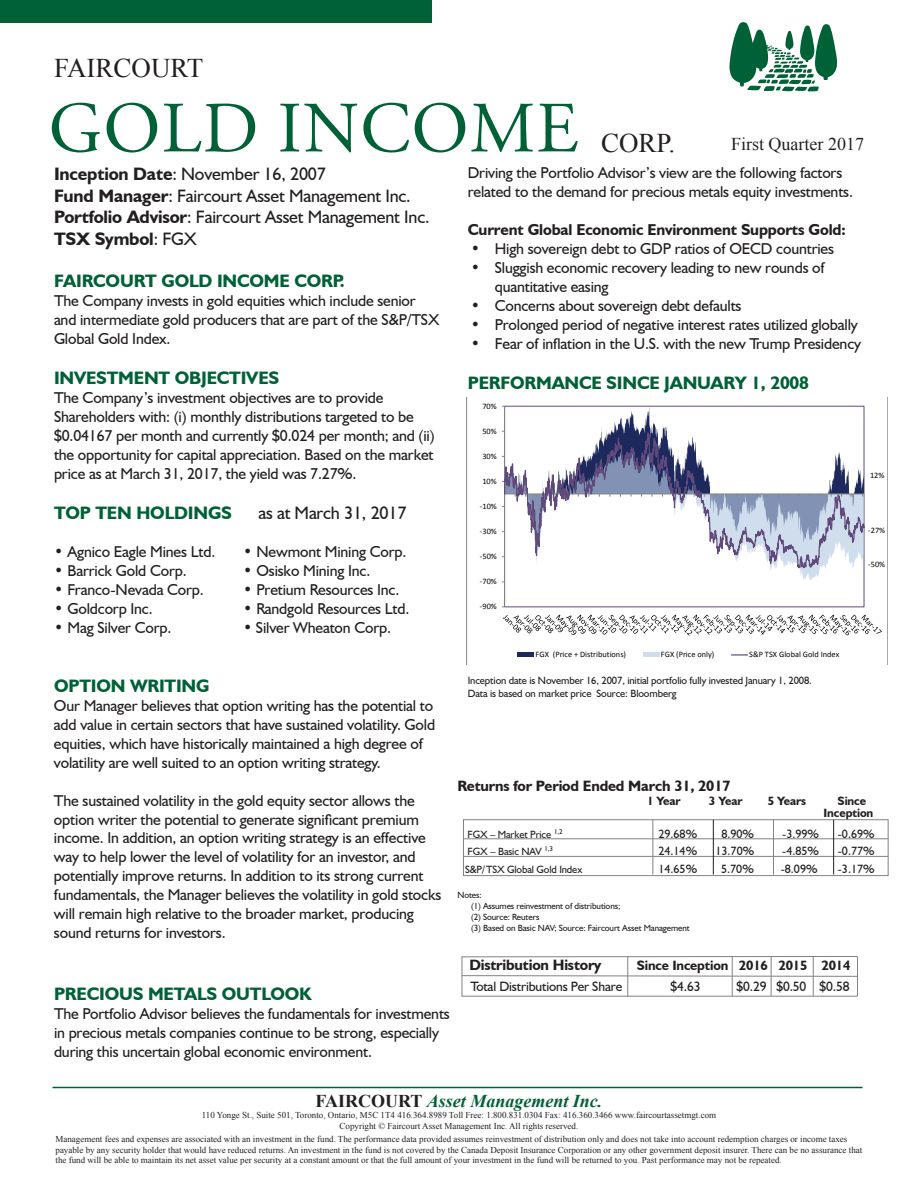
<style>
.page{position:relative;width:918px;height:1188px;background:#fff}
.page>*{position:absolute;margin:0;border:0;box-sizing:border-box;transform-origin:0 0}
.t1{font:72px "Adobe Garamond Pro";letter-spacing:.015em;color:#006036}
.t2{font:27px "Times New Roman";color:#231f20}
.t3{font:18px/21.6px "Humanist 521 BT";letter-spacing:-.01em;color:#231f20}
.t4{font:700 18px "Humanist 521 BT";letter-spacing:-.01em;color:#006036}
.t5{font:italic 700 18px "Times New Roman";color:#006036}
.t6{font:18px "Times New Roman";color:#231f20}
.t7{font:15.75px/18.9px "Humanist 521 BT";letter-spacing:-.01em;color:#231f20}
.t8{font:700 15.75px "Humanist 521 BT";letter-spacing:-.01em;color:#231f20}
.t9{font:700 15px "Humanist 521 BT";letter-spacing:-.01em;color:#231f20}
.t10{font:13.5px "Humanist 521 BT";letter-spacing:-.01em;color:#231f20}
.t11{font:700 13.5px "Humanist 521 BT";letter-spacing:-.01em;color:#231f20}
.t12{font:12px "Humanist 521 BT";color:#231f20}
.t13{font:700 12px/12px "Humanist 521 BT";letter-spacing:-.01em;color:#231f20;text-align:center}
.t14{font:10.5px/12.6px "Humanist 521 BT";letter-spacing:-.01em;color:#231f20}
.t15{font:9px/10.8px "Times New Roman";color:#231f20}
.t16{font:9px/10.8px "Humanist 521 BT";letter-spacing:-.01em;color:#231f20}
.t17{font:8.25px "Calibri";color:#040503}
.s1{font-weight:700}
.s2{font-style:normal;color:#231f20}
</style>
<div class="page">
<div style="left:0;top:0;width:431px;height:22px;background:#006036"></div>
<hr style="left:52px;top:1087px;width:810px;height:1px;background:#006036">
<svg style="left:729px;top:22px;width:108px;height:69px"></svg>
<svg style="left:466px;top:397px;width:422px;height:267px"></svg>
<div style="left:463px;top:820px;width:425px;height:56px;border:1px solid #808285"></div>
<div style="left:462px;top:956px;width:396px;height:40px;border:1px solid #808285"></div>
<hr style="left:463px;top:839px;width:425px;height:1px;background:#808285">
<svg style="left:461px;top:975px;width:396px;height:2px"></svg>
<hr style="left:463px;top:856px;width:425px;height:1px;background:#808285">
<hr style="left:653px;top:820px;width:1px;height:55px;background:#808285">
<hr style="left:771px;top:956px;width:1px;height:40px;background:#808285">
<hr style="left:813px;top:956px;width:1px;height:40px;background:#808285">
<hr style="left:627px;top:957px;width:1px;height:39px;background:#808285">
<hr style="left:732px;top:956px;width:1px;height:40px;background:#808285">
<hr style="left:773px;top:820px;width:1px;height:55px;background:#808285">
<hr style="left:833px;top:820px;width:1px;height:55px;background:#231f20">
<hr style="left:713px;top:820px;width:1px;height:55px;background:#231f20">
<hr style="left:857px;top:956px;width:1px;height:40px;background:#808285">
<h2 class="t2" style="left:54px;top:50px;width:151px">FAIRCOURT</h2>
<h1 class="t1" style="left:49px;top:85px;width:531px">GOLD INCOME</h1>
<h2 class="t2" style="left:601px;top:125px;width:76px">CORP.</h2>
<p class="t6" style="left:731px;top:132px;width:134px">First Quarter 2017</p>
<p class="t3" style="left:54px;top:163px;width:377px"><span class="s1">Inception Date</span>: November 16, 2007<br><span class="s1">Fund Manager</span>: Faircourt Asset Management Inc.<br><span class="s1">Portfolio Advisor</span>: Faircourt Asset Management Inc.<br><span class="s1">TSX Symbol</span>: FGX</p>
<p class="t4" style="left:54px;top:270px;width:292px">FAIRCOURT GOLD INCOME CORP.</p>
<p class="t7" style="left:54px;top:291px;width:387px">The Company invests in gold equities which include senior and intermediate gold producers that are part of the S&amp;P/TSX<br>Global Gold Index.</p>
<p class="t4" style="left:54px;top:367px;width:227px">INVESTMENT OBJECTIVES</p>
<p class="t7" style="left:54px;top:388px;width:382px">The Company’s investment objectives are to provide Shareholders with: (i) monthly distributions targeted to be $0.04167 per month and currently $0.024 per month; and (ii) the opportunity for capital appreciation. Based on the market price as at March 31, 2017, the yield was 7.27%.</p>
<p class="t4" style="left:54px;top:502px;width:180px">TOP TEN HOLDINGS</p>
<p class="t3" style="left:259px;top:502px;width:149px">as at March 31, 2017</p>
<p class="t7" style="left:54px;top:542px;width:163px">• Agnico Eagle Mines Ltd.</p>
<p class="t7" style="left:243px;top:542px;width:165px">• Newmont Mining Corp.</p>
<p class="t7" style="left:54px;top:561px;width:134px">• Barrick Gold Corp.</p>
<p class="t7" style="left:243px;top:561px;width:129px">• Osisko Mining Inc.</p>
<p class="t7" style="left:54px;top:580px;width:151px">• Franco-Nevada Corp.</p>
<p class="t7" style="left:243px;top:580px;width:158px">• Pretium Resources Inc.</p>
<p class="t7" style="left:54px;top:599px;width:100px">• Goldcorp Inc.</p>
<p class="t7" style="left:243px;top:599px;width:168px">• Randgold Resources Ltd.</p>
<p class="t7" style="left:54px;top:618px;width:119px">• Mag Silver Corp.</p>
<p class="t7" style="left:243px;top:618px;width:150px">• Silver Wheaton Corp.</p>
<p class="t4" style="left:54px;top:675px;width:157px">OPTION WRITING</p>
<p class="t7" style="left:54px;top:696px;width:383px">Our Manager believes that option writing has the potential to add value in certain sectors that have sustained volatility. Gold equities, which have historically maintained a high degree of volatility are well suited to an option writing strategy.</p>
<p class="t7" style="left:54px;top:791px;width:389px">The sustained volatility in the gold equity sector allows the option writer the potential to generate significant premium income. In addition, an option writing strategy is an effective way to help lower the level of volatility for an investor, and potentially improve returns. In addition to its strong current fundamentals, the Manager believes the volatility in gold stocks will remain high relative to the broader market, producing sound returns for investors.</p>
<p class="t4" style="left:54px;top:983px;width:259px">PRECIOUS METALS OUTLOOK</p>
<p class="t7" style="left:54px;top:1004px;width:397px">The Portfolio Advisor believes the fundamentals for investments in precious metals companies continue to be strong, especially during this uncertain global economic environment.</p>
<p class="t7" style="left:468px;top:163px;width:387px">Driving the Portfolio Advisor’s view are the following factors related to the demand for precious metals equity investments.</p>
<p class="t8" style="left:468px;top:220px;width:379px">Current Global Economic Environment Supports Gold:</p>
<p class="t7" style="left:471px;top:239px;width:365px">• High sovereign debt to GDP ratios of OECD countries</p>
<p class="t7" style="left:495px;top:258px;width:331px;text-indent:-24px">• Sluggish economic recovery leading to new rounds of quantitative easing</p>
<p class="t7" style="left:471px;top:296px;width:272px">• Concerns about sovereign debt defaults</p>
<p class="t7" style="left:471px;top:315px;width:389px">• Prolonged period of negative interest rates utilized globally</p>
<p class="t7" style="left:471px;top:333px;width:392px">• Fear of inflation in the U.S. with the new Trump Presidency</p>
<p class="t4" style="left:468px;top:372px;width:343px">PERFORMANCE SINCE JANUARY 1, 2008</p>
<p class="t17" style="left:482px;top:401px;width:16px">70%</p>
<p class="t17" style="left:482px;top:426px;width:16px">50%</p>
<p class="t17" style="left:482px;top:451px;width:16px">30%</p>
<p class="t17" style="left:482px;top:476px;width:16px">10%</p>
<p class="t17" style="left:480px;top:501px;width:18px">-10%</p>
<p class="t17" style="left:480px;top:526px;width:18px">-30%</p>
<p class="t17" style="left:480px;top:551px;width:18px">-50%</p>
<p class="t17" style="left:480px;top:576px;width:18px">-70%</p>
<p class="t17" style="left:480px;top:601px;width:18px">-90%</p>
<p class="t17" style="left:536px;top:649px;width:92px">FGX (Price + Distributions)</p>
<p class="t17" style="left:661px;top:649px;width:55px">FGX (Price only)</p>
<p class="t17" style="left:749px;top:649px;width:92px">S&amp;P TSX Global Gold Index</p>
<p class="t14" style="left:468px;top:674px;width:346px">Inception date is November 16, 2007, initial portfolio fully invested January 1, 2008.<br>Data is based on market price Source: Bloomberg</p>
<p class="t17" style="left:870px;top:470px;width:16px">12%</p>
<p class="t17" style="left:868px;top:525px;width:18px">-27%</p>
<p class="t17" style="left:868px;top:559px;width:18px">-50%</p>
<p class="t9" style="left:458px;top:776px;width:275px">Returns for Period Ended March 31, 2017</p>
<p class="t13" style="left:647px;top:795px;width:35px">1 Year</p>
<p class="t13" style="left:709px;top:795px;width:35px">3 Year</p>
<p class="t13" style="left:768px;top:795px;width:40px">5 Years</p>
<p class="t13" style="left:824px;top:795px;width:51px">Since<br>Inception</p>
<p class="t14" style="left:468px;top:827px;width:97px">FGX – Market Price <sup>1,2</sup></p>
<p class="t12" style="left:658px;top:826px;width:40px">29.68%</p>
<p class="t12" style="left:721px;top:826px;width:34px">8.90%</p>
<p class="t12" style="left:782px;top:826px;width:38px">-3.99%</p>
<p class="t12" style="left:838px;top:826px;width:38px">-0.69%</p>
<p class="t14" style="left:468px;top:845px;width:87px">FGX – Basic NAV <sup>1,3</sup></p>
<p class="t12" style="left:658px;top:843px;width:40px">24.14%</p>
<p class="t12" style="left:715px;top:843px;width:40px">13.70%</p>
<p class="t12" style="left:782px;top:843px;width:38px">-4.85%</p>
<p class="t12" style="left:838px;top:843px;width:38px">-0.77%</p>
<p class="t14" style="left:465px;top:863px;width:119px">S&amp;P/ TSX Global Gold Index</p>
<p class="t12" style="left:658px;top:861px;width:40px">14.65%</p>
<p class="t12" style="left:721px;top:861px;width:34px">5.70%</p>
<p class="t12" style="left:781px;top:861px;width:38px">-8.09%</p>
<p class="t12" style="left:838px;top:861px;width:38px">-3.17%</p>
<p class="t16" style="left:471px;top:889px;width:220px;text-indent:-14px">Notes:<br>(1) Assumes reinvestment of distributions;<br>(2) Source: Reuters<br>(3) Based on Basic NAV; Source: Faircourt Asset Management</p>
<p class="t9" style="left:469px;top:956px;width:134px">Distribution History</p>
<p class="t11" style="left:637px;top:957px;width:215px">Since Inception 2016 2015 2014</p>
<p class="t10" style="left:471px;top:978px;width:153px">Total Distributions Per Share</p>
<p class="t10" style="left:671px;top:978px;width:32px">$4.63</p>
<p class="t10" style="left:737px;top:978px;width:114px">$0.29 $0.50 $0.58</p>
<p class="t5" style="left:316px;top:1089px;width:288px"><span class="s2">FAIRCOURT</span> Asset Management Inc.</p>
<p class="t15" style="left:202px;top:1109px;width:516px;text-align:center">110 Yonge St., Suite 501, Toronto, Ontario, M5C 1T4 416.364.8989 Toll Free: 1.800.831.0304 Fax: 416.360.3466 www.faircourtassetmgt.com<br>Copyright © Faircourt Asset Management Inc. All rights reserved.</p>
<p class="t15" style="left:56px;top:1133px;width:808px">Management fees and expenses are associated with an investment in the fund. The performance data provided assumes reinvestment of distribution only and does not take into account redemption charges or income taxes payable by any security holder that would have reduced returns. An investment in the fund is not covered by the Canada Deposit Insurance Corporation or any other government deposit insurer. There can be no assurance that the fund will be able to maintain its net asset value per security at a constant amount or that the full amount of your investment in the fund will be returned to you. Past performance may not be repeated.</p>
</div>
